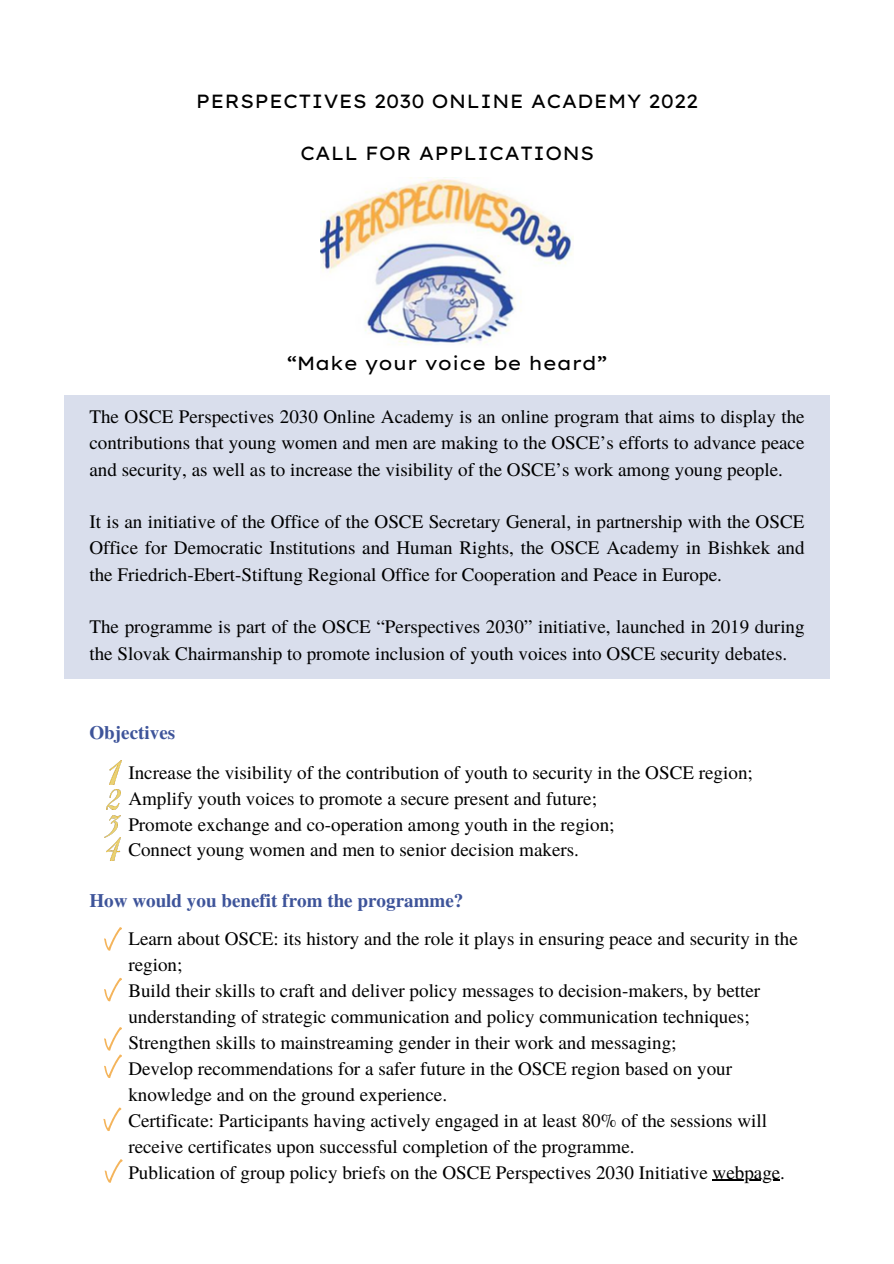
<style>
.page{position:relative;width:894px;height:1264px;background:#fff}
.page>*{position:absolute;margin:0;border:0;box-sizing:border-box;transform-origin:0 0}
.t1{font:19.05px/26.2px "Te X Gyre Termes";color:#000}
.t2{font:19.05px "Lexend Exa";color:#000}
.t3{font:700 19.05px "Te X Gyre Termes";color:#3e549a}
</style>
<div class="page">
<div style="left:64px;top:395px;width:765px;height:283px;background:#d9deec"></div>
<img style="left:321px;top:177px;width:252px;height:168px">
<svg style="left:104px;top:927px;width:18px;height:23px"></svg>
<svg style="left:104px;top:977px;width:18px;height:24px"></svg>
<svg style="left:104px;top:1027px;width:18px;height:51px"></svg>
<img style="left:110px;top:760px;width:11px;height:24px">
<img style="left:106px;top:789px;width:14px;height:20px">
<img style="left:104px;top:815px;width:17px;height:22px">
<img style="left:106px;top:837px;width:14px;height:23px">
<hr style="left:712px;top:1179px;width:68px;height:1px;background:#000">
<svg style="left:103px;top:1107px;width:18px;height:24px"></svg>
<svg style="left:105px;top:1159px;width:18px;height:23px"></svg>
<p class="t2" style="left:196px;top:88px;width:504px">PERSPECTIVES 2030 ONLINE ACADEMY 2022</p>
<p class="t2" style="left:300px;top:141px;width:296px">CALL FOR APPLICATIONS</p>
<p class="t2" style="left:287px;top:351px;width:322px">“Make your voice be heard”</p>
<p class="t1" style="left:89px;top:402px;width:716px;text-align:justify">The OSCE Perspectives 2030 Online Academy is an online program that aims to display the contributions that young women and men are making to the OSCE’s efforts to advance peace and security, as well as to increase the visibility of the OSCE’s work among young people.</p>
<p class="t1" style="left:89px;top:507px;width:716px;text-align:justify">It is an initiative of the Office of the OSCE Secretary General, in partnership with the OSCE Office for Democratic Institutions and Human Rights, the OSCE Academy in Bishkek and the Friedrich-Ebert-Stiftung Regional Office for Cooperation and Peace in Europe.</p>
<p class="t1" style="left:89px;top:612px;width:716px">The programme is part of the OSCE “Perspectives 2030” initiative, launched in 2019 during the Slovak Chairmanship to promote inclusion of youth voices into OSCE security debates.</p>
<p class="t3" style="left:89px;top:717px;width:87px">Objectives</p>
<p class="t1" style="left:128px;top:758px;width:625px">Increase the visibility of the contribution of youth to security in the OSCE region;</p>
<p class="t1" style="left:128px;top:784px;width:470px">Amplify youth voices to promote a secure present and future;</p>
<p class="t1" style="left:128px;top:810px;width:487px">Promote exchange and co-operation among youth in the region;</p>
<p class="t1" style="left:128px;top:836px;width:452px">Connect young women and men to senior decision makers.</p>
<p class="t3" style="left:89px;top:886px;width:375px">How would you benefit from the programme?</p>
<p class="t1" style="left:128px;top:925px;width:670px">Learn about OSCE: its history and the role it plays in ensuring peace and security in the region;</p>
<p class="t1" style="left:128px;top:976px;width:633px">Build their skills to craft and deliver policy messages to decision-makers, by better understanding of strategic communication and policy communication techniques;</p>
<p class="t1" style="left:128px;top:1028px;width:549px">Strengthen skills to mainstreaming gender in their work and messaging;</p>
<p class="t1" style="left:128px;top:1054px;width:605px">Develop recommendations for a safer future in the OSCE region based on your knowledge and on the ground experience.</p>
<p class="t1" style="left:128px;top:1106px;width:640px">Certificate: Participants having actively engaged in at least 80% of the sessions will receive certificates upon successful completion of the programme.</p>
<p class="t1" style="left:128px;top:1158px;width:658px">Publication of group policy briefs on the OSCE Perspectives 2030 Initiative webpage.</p>
</div>
